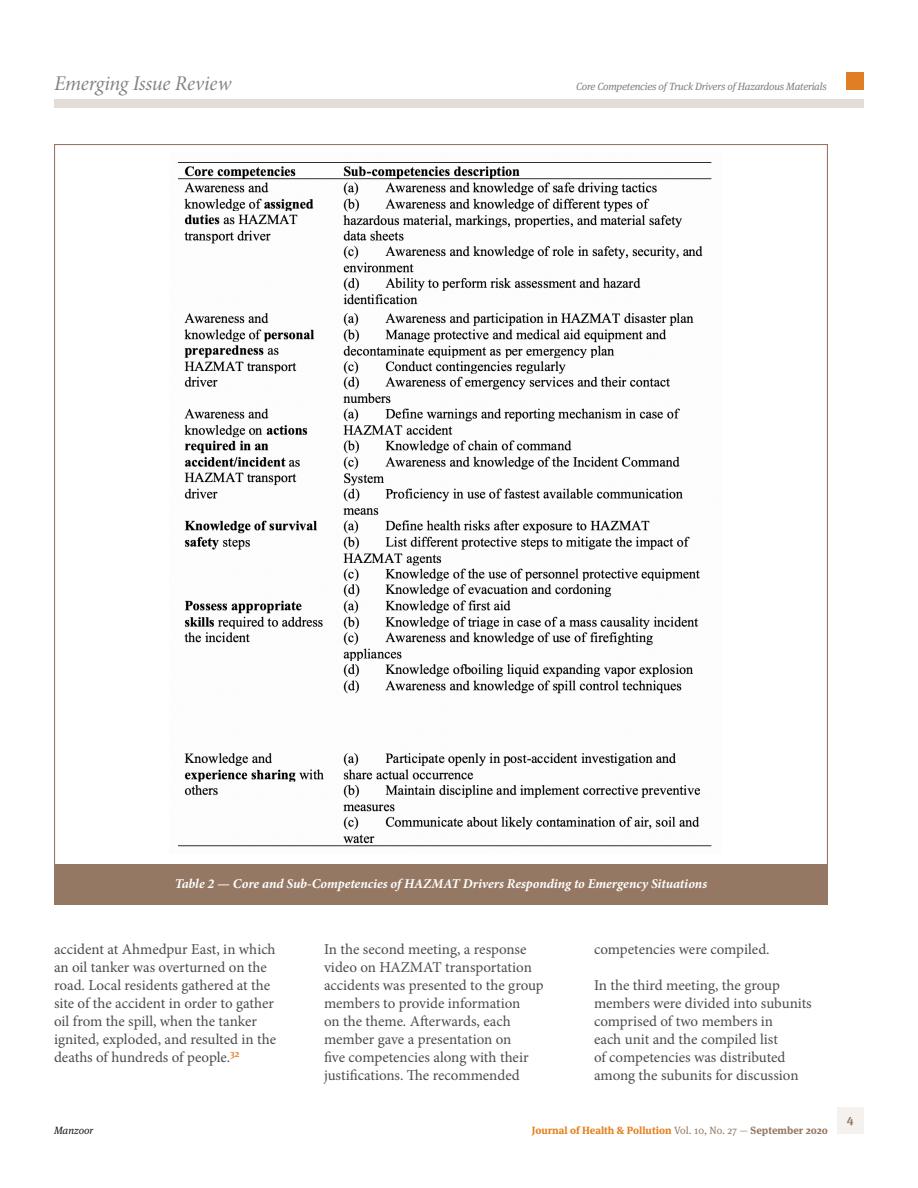
<style>
.page{position:relative;width:918px;height:1188px;background:#fff}
.page>*{position:absolute;margin:0;border:0;box-sizing:border-box;transform-origin:0 0}
.t1{font:21px "Minion Pro It Subh";letter-spacing:-.01em;color:#808285}
.Journal_Paragraph{font:15px/18px "Minion Pro";color:#4b4c4d}
.Figure_Caption{font:italic 700 13.5px "Minion Pro";letter-spacing:-.005em;color:#fff}
.t2{font:700 12px "Meta Serif Pro";color:#957864}
.t3{font:700 10.5px "Meta Serif Pro";color:#e4801c}
.t4{font:italic 10.5px "Meta Serif Pro";letter-spacing:-.02em;color:#808285}
.t5{font:italic 10.5px "Meta Serif Pro";color:#231f20}
.s1{font-weight:400;color:#957864}
.s2{color:#957864}
</style>
<div class="page">
<div style="left:54px;top:99px;width:810px;height:9px;background:#e2ddd9"></div>
<div style="left:837px;top:1107px;width:27px;height:27px;background:#f4f1ef"></div>
<div style="left:846px;top:72px;width:18px;height:18px;background:#e07e26"></div>
<div style="left:54px;top:864px;width:774px;height:40px;background:#957864"></div>
<img style="left:178px;top:162px;width:534px;height:685px">
<h1 class="t1" style="left:54px;top:70px;width:179px">Emerging Issue Review</h1>
<p class="t4" style="left:576px;top:79px;width:252px">Core Competencies of Truck Drivers of Hazardous Materials</p>
<p class="Figure_Caption" style="left:175px;top:874px;width:534px">Table 2 — Core and Sub-Competencies of HAZMAT Drivers Responding to Emergency Situations</p>
<p class="Journal_Paragraph" style="left:54px;top:940px;width:224px">accident at Ahmedpur East, in which an oil tanker was overturned on the road. Local residents gathered at the site of the accident in order to gather oil from the spill, when the tanker ignited, exploded, and resulted in the deaths of hundreds of people.<sup>32</sup></p>
<p class="Journal_Paragraph" style="left:324px;top:940px;width:221px">In the second meeting, a response video on HAZMAT transportation accidents was presented to the group members to provide information<br>on the theme. Afterwards, each member gave a presentation on<br>five competencies along with their justifications. The recommended</p>
<p class="Journal_Paragraph" style="left:594px;top:940px;width:177px">competencies were compiled.</p>
<p class="Journal_Paragraph" style="left:594px;top:976px;width:219px">In the third meeting, the group members were divided into subunits comprised of two members in<br>each unit and the compiled list<br>of competencies was distributed among the subunits for discussion</p>
<p class="t5" style="left:54px;top:1123px;width:41px">Manzoor</p>
<p class="t3" style="left:532px;top:1122px;width:298px">Journal of Health &amp; Pollution <span class="s1">Vol. 10, No. 27 —</span> <span class="s2">September 2020</span></p>
<p class="t2" style="left:847px;top:1111px;width:9px">4</p>
</div>
